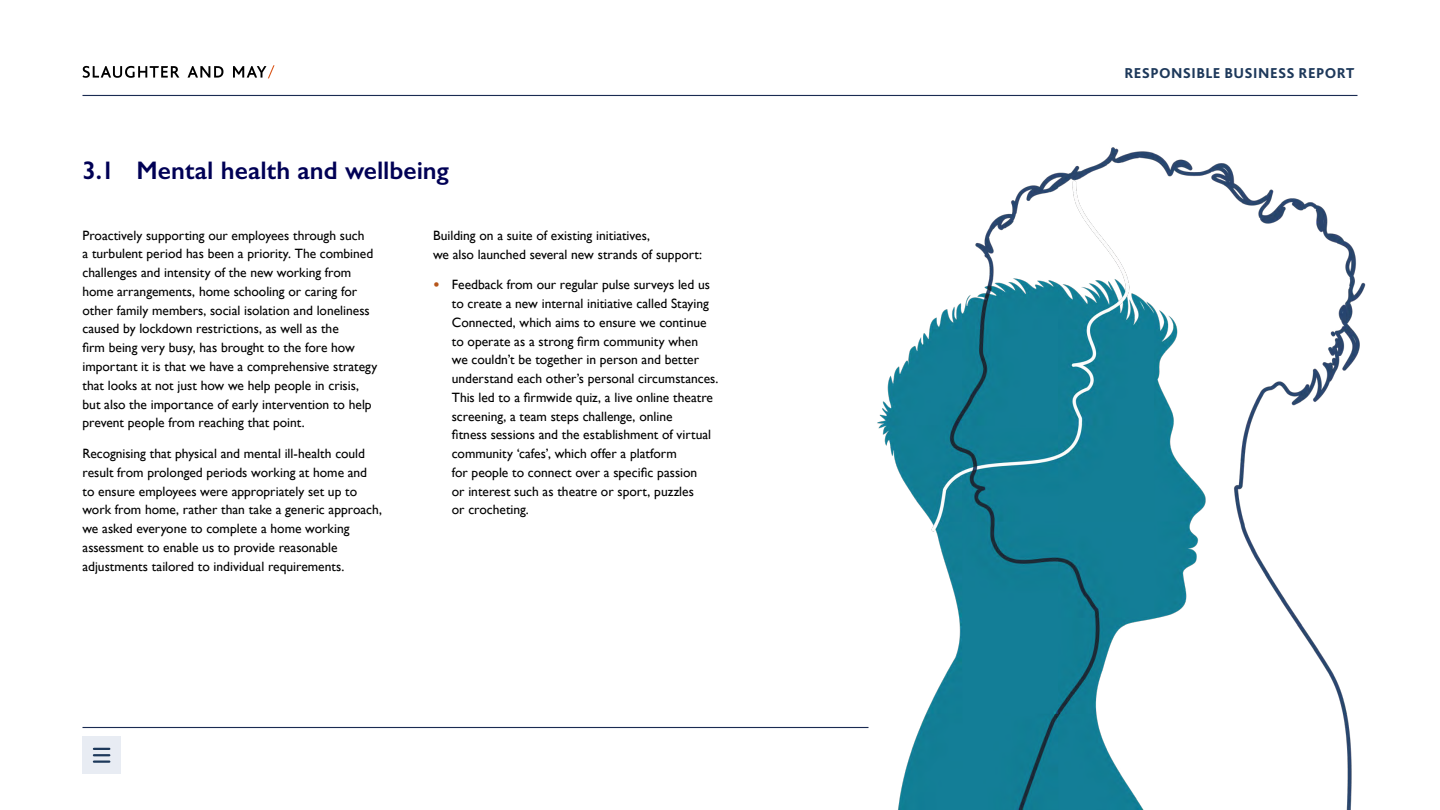
<style>
.page{position:relative;width:1440px;height:810px;background:#fff}
.page>*{position:absolute;margin:0;border:0;box-sizing:border-box;transform-origin:0 0}
.t1{font:600 25.5px "Gill Sans";color:#005}
.t2{font:800 15px "Bliss Pro";letter-spacing:.025em;color:#1d385a}
.t3{font:13.5px/18.8px "Gill Sans";color:#000}
.s1{font-weight:700;color:#b6561b}
</style>
<div class="page">
<div style="left:82px;top:736px;width:39px;height:38px;background:#e8ecf3"></div>
<svg style="left:94px;top:748px;width:15px;height:15px"></svg>
<hr style="left:82px;top:95px;width:1276px;height:1px;background:#1a2b52">
<svg style="left:82px;top:66px;width:97px;height:12px"></svg>
<svg style="left:188px;top:66px;width:35px;height:12px"></svg>
<svg style="left:233px;top:65px;width:42px;height:13px"></svg>
<hr style="left:82px;top:727px;width:786px;height:1px;background:#1a2b52">
<img style="left:867px;top:94px;width:499px;height:716px">
<h1 class="t1" style="left:82px;top:155px;width:368px">3.1 Mental health and wellbeing</h1>
<p class="t3" style="left:82px;top:226px;width:296px">Proactively supporting our employees through such<br>a turbulent period has been a priority. The combined challenges and intensity of the new working from home arrangements, home schooling or caring for other family members, social isolation and loneliness caused by lockdown restrictions, as well as the<br>firm being very busy, has brought to the fore how important it is that we have a comprehensive strategy that looks at not just how we help people in crisis, but also the importance of early intervention to help prevent people from reaching that point.</p>
<p class="t3" style="left:82px;top:444px;width:301px">Recognising that physical and mental ill-health could result from prolonged periods working at home and to ensure employees were appropriately set up to work from home, rather than take a generic approach, we asked everyone to complete a home working assessment to enable us to provide reasonable adjustments tailored to individual requirements.</p>
<p class="t3" style="left:433px;top:226px;width:271px">Building on a suite of existing initiatives,<br>we also launched several new strands of support:</p>
<p class="t3" style="left:452px;top:275px;width:268px;text-indent:-19px"><span class="s1">•</span> Feedback from our regular pulse surveys led us to create a new internal initiative called Staying Connected, which aims to ensure we continue to operate as a strong firm community when<br>we couldn’t be together in person and better understand each other’s personal circumstances.<br>This led to a firmwide quiz, a live online theatre screening, a team steps challenge, online<br>fitness sessions and the establishment of virtual community ‘cafes’, which offer a platform<br>for people to connect over a specific passion<br>or interest such as theatre or sport, puzzles<br>or crocheting.</p>
<p class="t2" style="left:1124px;top:63px;width:232px">RESPONSIBLE BUSINESS REPORT</p>
</div>
